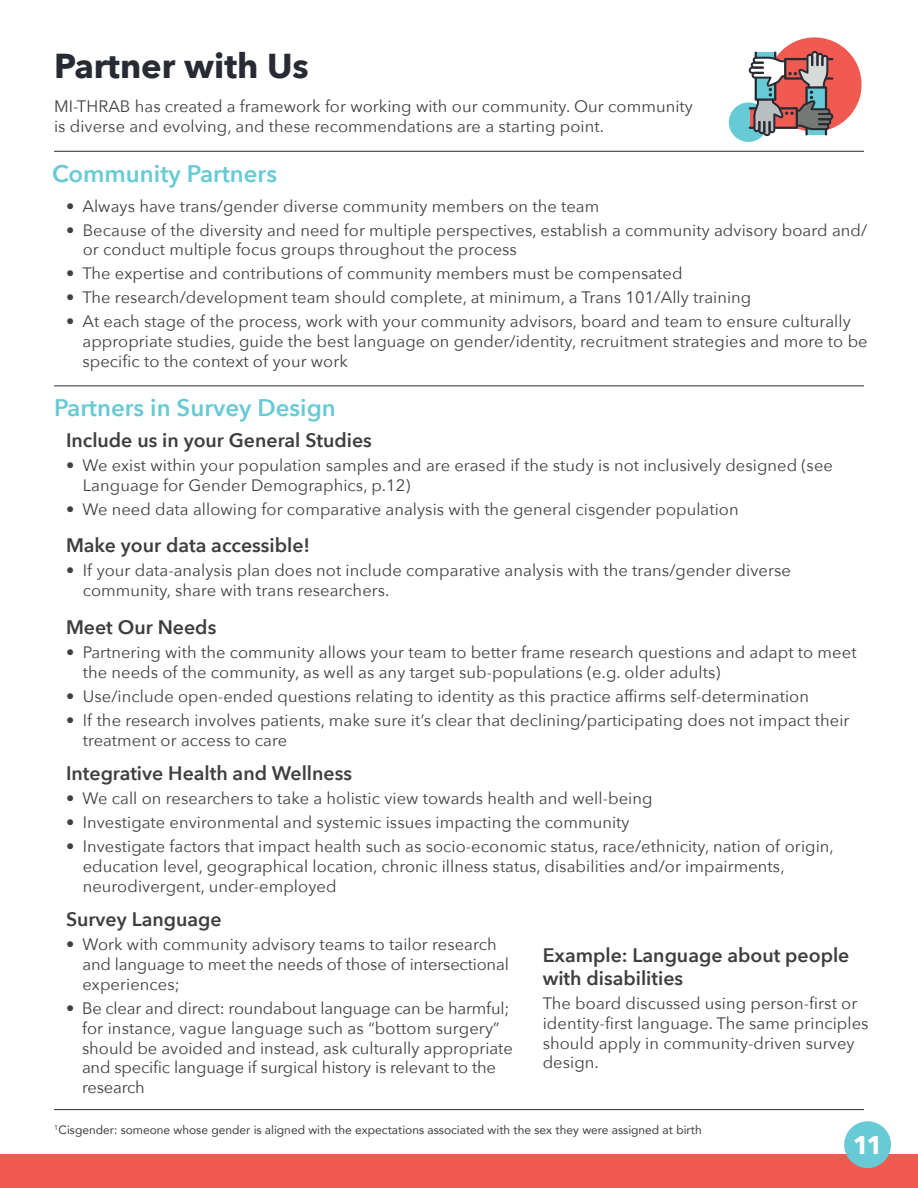
<style>
.page{position:relative;width:918px;height:1188px;background:#fff}
.page>*{position:absolute;margin:0;border:0;box-sizing:border-box;transform-origin:0 0}
.t1{font:700 34.5px "Avenir Next";color:#282b34}
.t2{font:700 25.5px "Avenir Next";color:#fff}
.t3{font:600 24px "Avenir Next";color:#67cad5}
.t4{font:600 19.5px/23.4px "Avenir Next";color:#3e3e3f}
.t5{font:16.5px/19.8px "Avenir Next";letter-spacing:.005em;color:#413f41}
.t6{font:12px "Avenir";color:#3e3e3f}
</style>
<div class="page">
<div style="left:0;top:1155px;width:918px;height:33px;background:#f05a50"></div>
<div style="left:844px;top:1121px;width:47px;height:47px;background:#67cad5;border-radius:50%"></div>
<hr style="left:54px;top:151px;width:810px;height:1px;background:#282b34">
<hr style="left:54px;top:385px;width:810px;height:1px;background:#282b34">
<hr style="left:54px;top:1109px;width:810px;height:1px;background:#282b34">
<div style="left:729px;top:102px;width:39px;height:40px;background:#67cad5;border-radius:50%"></div>
<div style="left:767px;top:37px;width:95px;height:95px;background:#f05a50;border-radius:50%"></div>
<svg style="left:749px;top:51px;width:84px;height:85px"></svg>
<h1 class="t1" style="left:54px;top:36px;width:256px">Partner with Us</h1>
<p class="t5" style="left:54px;top:96px;width:640px">MI-THRAB has created a framework for working with our community. Our community is diverse and evolving, and these recommendations are a starting point.</p>
<h3 class="t3" style="left:52px;top:153px;width:226px">Community Partners</h3>
<p class="t5" style="left:66px;top:195px;width:535px">• Always have trans/gender diverse community members on the team</p>
<p class="t5" style="left:83px;top:219px;width:786px;text-indent:-17px">• Because of the diversity and need for multiple perspectives, establish a community advisory board and/ or conduct multiple focus groups throughout the process</p>
<p class="t5" style="left:66px;top:263px;width:618px">• The expertise and contributions of community members must be compensated</p>
<p class="t5" style="left:66px;top:287px;width:687px">• The research/development team should complete, at minimum, a Trans 101/Ally training</p>
<p class="t5" style="left:82px;top:311px;width:787px;text-indent:-16px">• At each stage of the process, work with your community advisors, board and team to ensure culturally appropriate studies, guide the best language on gender/identity, recruitment strategies and more to be specific to the context of your work</p>
<h3 class="t3" style="left:54px;top:387px;width:283px">Partners in Survey Design</h3>
<p class="t4" style="left:66px;top:428px;width:307px">Include us in your General Studies</p>
<p class="t5" style="left:83px;top:455px;width:752px;text-indent:-17px">• We exist within your population samples and are erased if the study is not inclusively designed (see<br>Language for Gender Demographics, p.12)</p>
<p class="t5" style="left:66px;top:498px;width:674px">• We need data allowing for comparative analysis with the general cisgender population</p>
<p class="t4" style="left:66px;top:533px;width:246px">Make your data accessible!</p>
<p class="t5" style="left:83px;top:560px;width:710px;text-indent:-17px">• If your data-analysis plan does not include comparative analysis with the trans/gender diverse community, share with trans researchers.</p>
<p class="t4" style="left:66px;top:615px;width:152px">Meet Our Needs</p>
<p class="t5" style="left:83px;top:642px;width:775px;text-indent:-17px">• Partnering with the community allows your team to better frame research questions and adapt to meet the needs of the community, as well as any target sub-populations (e.g. older adults)</p>
<p class="t5" style="left:66px;top:686px;width:744px">• Use/include open-ended questions relating to identity as this practice affirms self-determination</p>
<p class="t5" style="left:83px;top:710px;width:768px;text-indent:-17px">• If the research involves patients, make sure it’s clear that declining/participating does not impact their treatment or access to care</p>
<p class="t4" style="left:66px;top:761px;width:288px">Integrative Health and Wellness</p>
<p class="t5" style="left:66px;top:788px;width:588px">• We call on researchers to take a holistic view towards health and well-being</p>
<p class="t5" style="left:66px;top:812px;width:565px">• Investigate environmental and systemic issues impacting the community</p>
<p class="t5" style="left:83px;top:836px;width:753px;text-indent:-17px">• Investigate factors that impact health such as socio-economic status, race/ethnicity, nation of origin, education level, geographical location, chronic illness status, disabilities and/or impairments, neurodivergent, under-employed</p>
<p class="t4" style="left:66px;top:907px;width:157px">Survey Language</p>
<p class="t5" style="left:83px;top:934px;width:428px;text-indent:-17px">• Work with community advisory teams to tailor research and language to meet the needs of those of intersectional experiences;</p>
<p class="t5" style="left:82px;top:998px;width:432px;text-indent:-16px">• Be clear and direct: roundabout language can be harmful; for instance, vague language such as “bottom surgery” should be avoided and instead, ask culturally appropriate and specific language if surgical history is relevant to the research</p>
<p class="t4" style="left:543px;top:943px;width:308px">Example: Language about people with disabilities</p>
<p class="t5" style="left:543px;top:993px;width:327px">The board discussed using person-first or identity-first language. The same principles should apply in community-driven survey design.</p>
<p class="t6" style="left:54px;top:1120px;width:649px"><sup>1</sup>Cisgender: someone whose gender is aligned with the expectations associated with the sex they were assigned at birth</p>
<h2 class="t2" style="left:853px;top:1123px;width:32px">11</h2>
</div>
